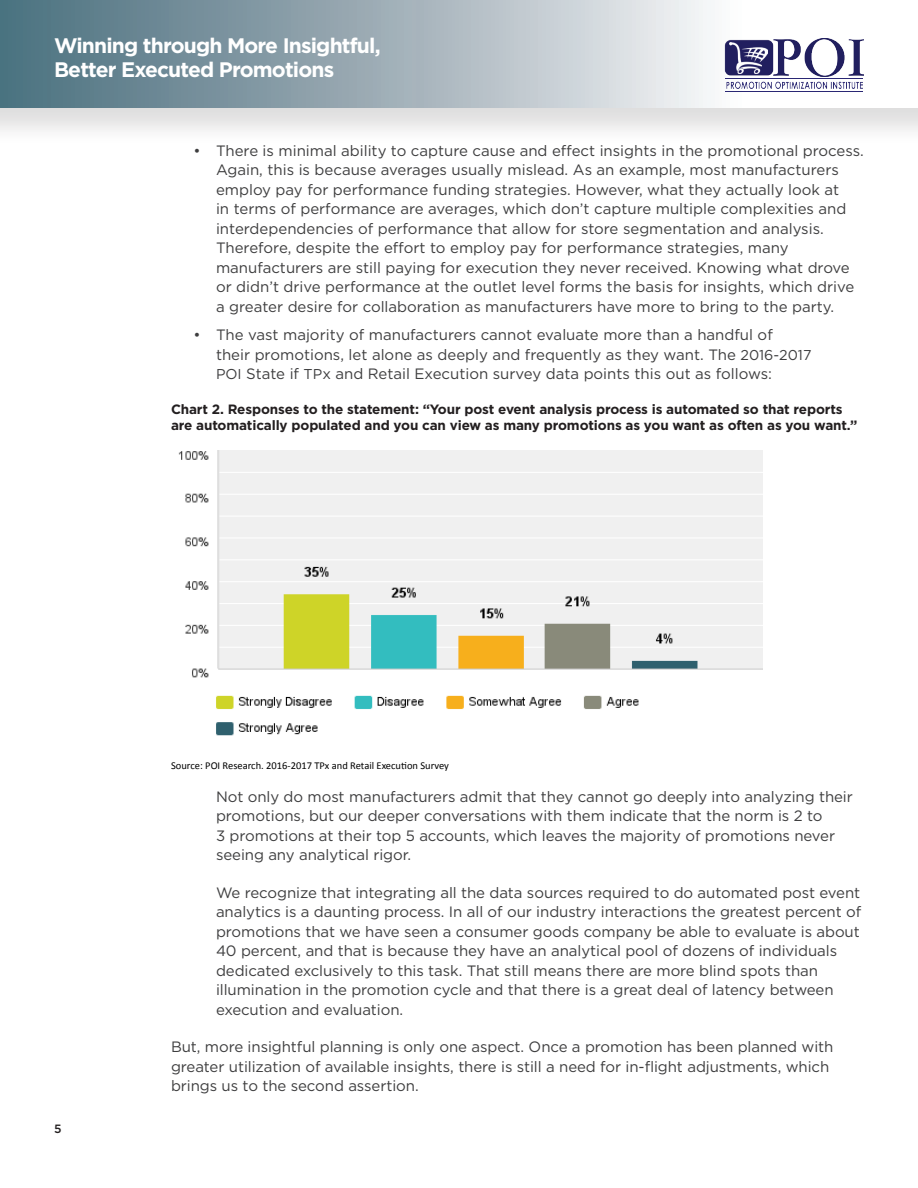
<style>
.page{position:relative;width:918px;height:1188px;background:#fff}
.page>*{position:absolute;margin:0;border:0;box-sizing:border-box;transform-origin:0 0}
.t1{font:700 21px/24px "Gotham";letter-spacing:-.04em;color:#fff}
.Indent_Body_Text{font:15px/19.5px "Gotham";letter-spacing:-.005em;color:#3e3e3f}
.Body_Text{font:15px/19.6px "Gotham";letter-spacing:-.005em;color:#3e3e3f}
.Chart_Title{font:700 13.5px/16.5px "Gotham";letter-spacing:-.01em;color:#231f20}
.t2{font:500 12px "Gotham";color:#231f20}
.Chart_Title-2{font:10.5px "Calibri";color:#000}
.s1{font-size:14.25px}
</style>
<div class="page">
<div style="left:0;top:0;width:918px;height:146px;background:#231f20;opacity:.15"></div>
<div style="left:0;top:0;width:918px;height:108px;background:linear-gradient(to right,#4b6e7d,#fff)"></div>
<img style="left:720px;top:36px;width:144px;height:40px">
<img style="left:726px;top:82px;width:136px;height:6px">
<img style="left:724px;top:39px;width:49px;height:37px">
<hr style="left:725px;top:78px;width:138px;height:1px;background:#2a2774">
<hr style="left:725px;top:91px;width:138px;height:1px;background:#2a2774">
<img style="left:730px;top:43px;width:37px;height:30px">
<img style="left:178px;top:450px;width:584px;height:286px">
<h1 class="t1" style="left:54px;top:33px;width:328px">Winning through More Insightful,<br>Better Executed Promotions</h1>
<p class="Indent_Body_Text" style="left:216px;top:141px;width:649px;text-indent:-22px">• There is minimal ability to capture cause and effect insights in the promotional process.<br>Again, this is because averages usually mislead. As an example, most manufacturers employ pay for performance funding strategies. However, what they actually look at<br>in terms of performance are averages, which don’t capture multiple complexities and interdependencies of performance that allow for store segmentation and analysis.<br>Therefore, despite the effort to employ pay for performance strategies, many manufacturers are still paying for execution they never received. Knowing what drove or didn’t drive performance at the outlet level forms the basis for insights, which drive a greater desire for collaboration as manufacturers have more to bring to the party.</p>
<p class="Indent_Body_Text" style="left:216px;top:325px;width:597px;text-indent:-22px">• The vast majority of manufacturers cannot evaluate more than a handful of<br>their promotions, let alone as deeply and frequently as they want. The <span class="s1">2016-2017<br>POI</span> State if <span class="s1">TP</span>x and Retail Execution survey data points this out as follows:</p>
<p class="Chart_Title" style="left:171px;top:401px;width:688px">Chart 2. Responses to the statement: “Your post event analysis process is automated so that reports are automatically populated and you can view as many promotions as you want as often as you want.”</p>
<p class="t2" style="left:54px;top:1121px;width:9px">5</p>
<p class="Chart_Title-2" style="left:171px;top:758px;width:280px">Source: POI Research. 2016-2017 TPx and Retail Execution Survey</p>
<p class="Indent_Body_Text" style="left:216px;top:786px;width:638px">Not only do most manufacturers admit that they cannot go deeply into analyzing their promotions, but our deeper conversations with them indicate that the norm is 2 to<br>3 promotions at their top 5 accounts, which leaves the majority of promotions never seeing any analytical rigor.</p>
<p class="Indent_Body_Text" style="left:216px;top:882px;width:647px">We recognize that integrating all the data sources required to do automated post event analytics is a daunting process. In all of our industry interactions the greatest percent of promotions that we have seen a consumer goods company be able to evaluate is about 40 percent, and that is because they have an analytical pool of dozens of individuals dedicated exclusively to this task. That still means there are more blind spots than illumination in the promotion cycle and that there is a great deal of latency between execution and evaluation.</p>
<p class="Body_Text" style="left:171px;top:1037px;width:664px">But, more insightful planning is only one aspect. Once a promotion has been planned with greater utilization of available insights, there is still a need for in-flight adjustments, which brings us to the second assertion.</p>
</div>
